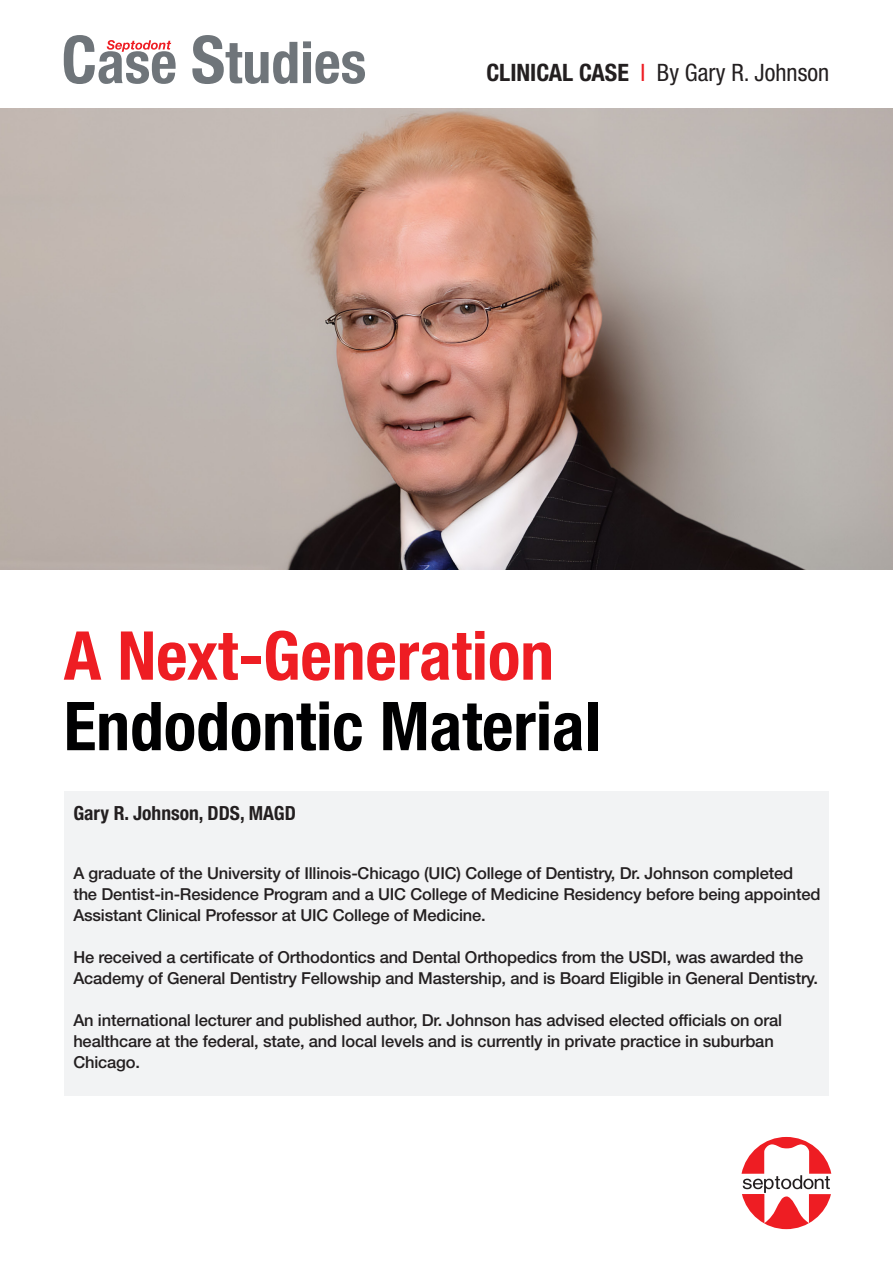
<style>
.page{position:relative;width:893px;height:1263px;background:#fff}
.page>*{position:absolute;margin:0;border:0;box-sizing:border-box;transform-origin:0 0}
._01-Grand_Titre{font:700 condensed 67.5px/70.5px "Helvetica Neue LT Pro";color:#000001}
._01-Grand_Titre-2{font:condensed 24px "Helvetica Neue LT Std";color:#231f20}
._01-Chapo{font:700 condensed 19.5px "Helvetica Neue LT Pro";color:#231f20}
._01-Chapo-2{font:500 16.5px/21px "Helvetica Neue LT Std";letter-spacing:-.01em;color:#231f20}
.s1{font-weight:700}
.s2{color:#ee1d23}
</style>
<div class="page">
<div style="left:65px;top:791px;width:764px;height:304px;background:#f2f3f4"></div>
<img style="left:0;top:108px;width:893px;height:462px">
<svg style="left:741px;top:1137px;width:90px;height:92px"></svg>
<svg style="left:64px;top:35px;width:301px;height:49px"></svg>
<p class="_01-Grand_Titre-2" style="left:486px;top:59px;width:344px"><span class="s1">CLINICAL CASE</span> <span class="s2">I</span> By Gary R. Johnson</p>
<p class="_01-Grand_Titre" style="left:64px;top:619px;width:538px"><span class="s2">A Next-Generation<br></span>Endodontic Material</p>
<p class="_01-Chapo" style="left:73px;top:801px;width:224px">Gary R. Johnson, DDS, MAGD</p>
<p class="_01-Chapo-2" style="left:73px;top:862px;width:749px">A graduate of the University of Illinois-Chicago (UIC) College of Dentistry, Dr. Johnson completed the Dentist-in-Residence Program and a UIC College of Medicine Residency before being appointed<br>Assistant Clinical Professor at UIC College of Medicine.</p>
<p class="_01-Chapo-2" style="left:73px;top:946px;width:746px">He received a certificate of Orthodontics and Dental Orthopedics from the USDI, was awarded the<br>Academy of General Dentistry Fellowship and Mastership, and is Board Eligible in General Dentistry.</p>
<p class="_01-Chapo-2" style="left:73px;top:1009px;width:710px">An international lecturer and published author, Dr. Johnson has advised elected officials on oral healthcare at the federal, state, and local levels and is currently in private practice in suburban<br>Chicago.</p>
</div>
